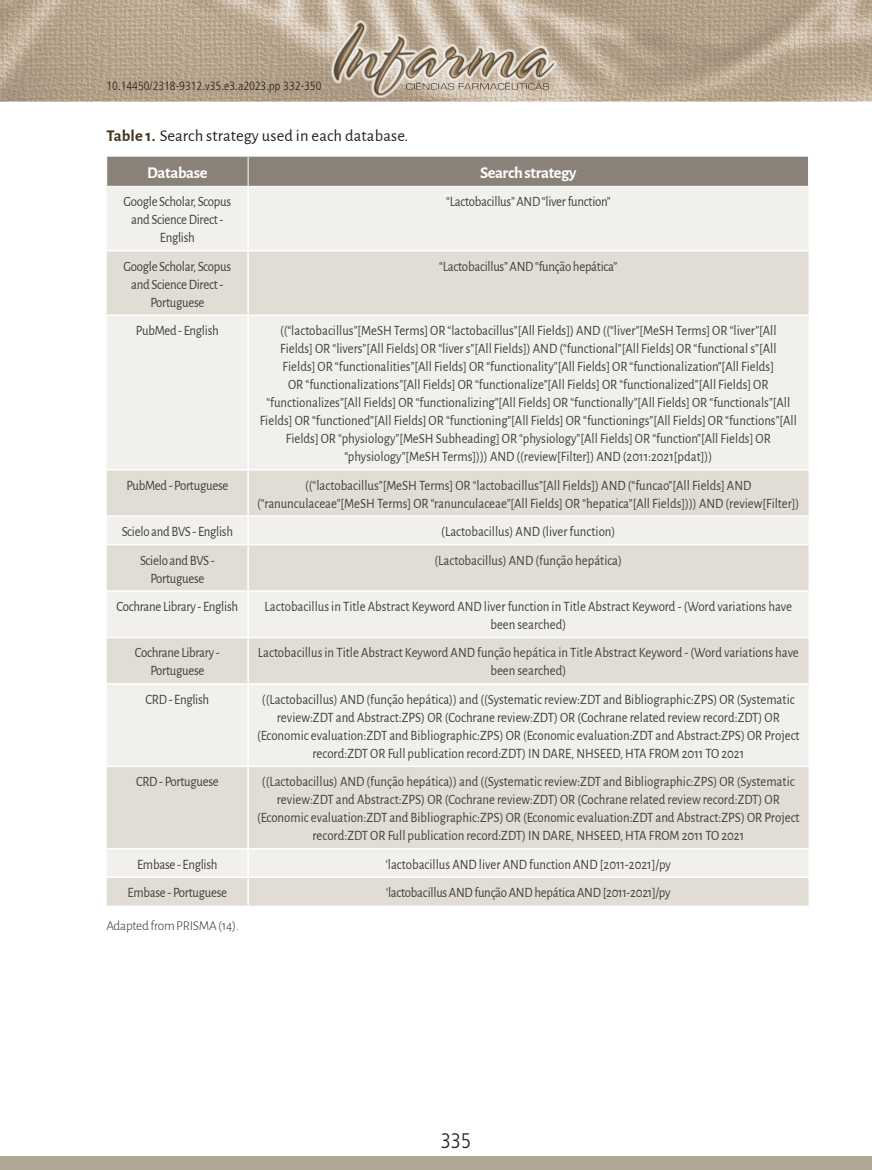
<style>
.page{position:relative;width:872px;height:1170px;background:#fff}
.page>*{position:absolute;margin:0;border:0;box-sizing:border-box;transform-origin:0 0}
.t1{font:300 condensed 21px "Frutiger LT Std";color:#231f20}
.t2{font:16.5px "Alegreya Sans";letter-spacing:.01em;color:#231f20}
.t3{font:700 16.5px "Alegreya Sans";letter-spacing:-.02em;color:#fff}
.t4{font:14.25px/18px "Alegreya Sans";color:#3e3e3f;text-align:center;scale:.9 1}
.t5{font:14.25px/18px "Alegreya Sans";letter-spacing:-.02em;color:#3e3e3f;text-align:center;scale:.9 1}
.t6{font:300 13.5px "Alegreya Sans";letter-spacing:-.02em;color:#312f30}
.t7{font:300 condensed 12px "Frutiger LT Std";color:#231f20}
.s1{font-weight:700;color:#44351f}
</style>
<div class="page">
<img style="left:0;top:0;width:872px;height:101px">
<div style="left:0;top:1155px;width:872px;height:14px;background:#afa695"></div>
<img style="left:332px;top:20px;width:224px;height:77px">
<div style="left:107px;top:157px;width:701px;height:29px;background:#8a8278"></div>
<div style="left:107px;top:187px;width:701px;height:63px;background:#f2f0ec"></div>
<svg style="left:107px;top:251px;width:701px;height:654px;background:#eae7e1"></svg>
<hr style="left:247px;top:187px;width:2px;height:63px;background:#fff">
<hr style="left:247px;top:251px;width:2px;height:63px;background:#fff">
<hr style="left:247px;top:316px;width:2px;height:153px;background:#fff">
<hr style="left:247px;top:470px;width:2px;height:45px;background:#fff">
<hr style="left:247px;top:517px;width:2px;height:27px;background:#fff">
<hr style="left:247px;top:545px;width:2px;height:45px;background:#fff">
<hr style="left:247px;top:591px;width:2px;height:45px;background:#fff">
<hr style="left:247px;top:638px;width:2px;height:45px;background:#fff">
<hr style="left:247px;top:684px;width:2px;height:81px;background:#fff">
<hr style="left:247px;top:767px;width:2px;height:81px;background:#fff">
<hr style="left:247px;top:849px;width:2px;height:27px;background:#fff">
<hr style="left:247px;top:877px;width:2px;height:28px;background:#fff">
<hr style="left:107px;top:314px;width:141px;height:2px;background:#fff">
<hr style="left:248px;top:314px;width:560px;height:2px;background:#fff">
<hr style="left:107px;top:469px;width:141px;height:1px;background:#fff">
<hr style="left:248px;top:469px;width:560px;height:1px;background:#fff">
<hr style="left:107px;top:515px;width:141px;height:2px;background:#fff">
<hr style="left:248px;top:515px;width:560px;height:2px;background:#fff">
<hr style="left:107px;top:544px;width:141px;height:1px;background:#fff">
<hr style="left:248px;top:544px;width:560px;height:1px;background:#fff">
<hr style="left:107px;top:590px;width:141px;height:1px;background:#fff">
<hr style="left:248px;top:590px;width:560px;height:1px;background:#fff">
<hr style="left:107px;top:636px;width:141px;height:2px;background:#fff">
<hr style="left:248px;top:636px;width:560px;height:2px;background:#fff">
<hr style="left:107px;top:683px;width:141px;height:1px;background:#fff">
<hr style="left:248px;top:683px;width:560px;height:1px;background:#fff">
<hr style="left:107px;top:765px;width:141px;height:2px;background:#fff">
<hr style="left:248px;top:765px;width:560px;height:2px;background:#fff">
<hr style="left:107px;top:848px;width:141px;height:1px;background:#fff">
<hr style="left:248px;top:848px;width:560px;height:1px;background:#fff">
<hr style="left:107px;top:876px;width:141px;height:1px;background:#fff">
<hr style="left:248px;top:876px;width:560px;height:1px;background:#fff">
<hr style="left:248px;top:156px;width:1px;height:30px;background:#fff">
<p class="t7" style="left:106px;top:79px;width:217px">10.14450/2318-9312.v35.e3.a2023.pp 332-350</p>
<p class="t2" style="left:106px;top:124px;width:303px"><span class="s1">Table 1.</span> Search strategy used in each database.</p>
<p class="t3" style="left:147px;top:160px;width:62px">Database</p>
<p class="t3" style="left:480px;top:160px;width:98px">Search strategy</p>
<p class="t5" style="left:123px;top:192px;width:121px">Google Scholar, Scopus and Science Direct -<br>English</p>
<p class="t5" style="left:446px;top:192px;width:184px">“Lactobacillus” AND “liver function”</p>
<p class="t5" style="left:123px;top:256px;width:121px">Google Scholar, Scopus and Science Direct -<br>Portuguese</p>
<p class="t5" style="left:439px;top:256px;width:199px">“Lactobacillus” AND “função hepática”</p>
<p class="t5" style="left:136px;top:321px;width:94px">PubMed - English</p>
<p class="t4" style="left:260px;top:321px;width:598px">((“lactobacillus”[MeSH Terms] OR “lactobacillus”[All Fields]) AND ((“liver”[MeSH Terms] OR “liver”[All<br>Fields] OR “livers”[All Fields] OR “liver s”[All Fields]) AND (“functional”[All Fields] OR “functional s”[All<br>Fields] OR “functionalities”[All Fields] OR “functionality”[All Fields] OR “functionalization”[All Fields]<br>OR “functionalizations”[All Fields] OR “functionalize”[All Fields] OR “functionalized”[All Fields] OR “functionalizes”[All Fields] OR “functionalizing”[All Fields] OR “functionally”[All Fields] OR “functionals”[All Fields] OR “functioned”[All Fields] OR “functioning”[All Fields] OR “functionings”[All Fields] OR “functions”[All Fields] OR “physiology”[MeSH Subheading] OR “physiology”[All Fields] OR “function”[All Fields] OR “physiology”[MeSH Terms]))) AND ((review[Filter]) AND (2011:2021[pdat]))</p>
<p class="t5" style="left:126px;top:475px;width:115px">PubMed - Portuguese</p>
<p class="t4" style="left:257px;top:475px;width:604px">((“lactobacillus”[MeSH Terms] OR “lactobacillus”[All Fields]) AND (“funcao”[All Fields] AND (“ranunculaceae”[MeSH Terms] OR “ranunculaceae”[All Fields] OR “hepatica”[All Fields]))) AND (review[Filter])</p>
<p class="t5" style="left:122px;top:521px;width:125px">Scielo and BVS - English</p>
<p class="t4" style="left:441px;top:521px;width:195px">(Lactobacillus) AND (liver function)</p>
<p class="t5" style="left:140px;top:550px;width:84px">Scielo and BVS -<br>Portuguese</p>
<p class="t4" style="left:434px;top:550px;width:210px">(Lactobacillus) AND (função hepática)</p>
<p class="t5" style="left:117px;top:596px;width:136px">Cochrane Library - English</p>
<p class="t4" style="left:264px;top:596px;width:587px">Lactobacillus in Title Abstract Keyword AND liver function in Title Abstract Keyword - (Word variations have been searched)</p>
<p class="t5" style="left:135px;top:643px;width:96px">Cochrane Library -<br>Portuguese</p>
<p class="t4" style="left:258px;top:643px;width:602px">Lactobacillus in Title Abstract Keyword AND função hepática in Title Abstract Keyword - (Word variations have been searched)</p>
<p class="t5" style="left:145px;top:689px;width:72px">CRD - English</p>
<p class="t4" style="left:257px;top:689px;width:604px">((Lactobacillus) AND (função hepática)) and ((Systematic review:ZDT and Bibliographic:ZPS) OR (Systematic review:ZDT and Abstract:ZPS) OR (Cochrane review:ZDT) OR (Cochrane related review record:ZDT) OR (Economic evaluation:ZDT and Bibliographic:ZPS) OR (Economic evaluation:ZDT and Abstract:ZPS) OR Project record:ZDT OR Full publication record:ZDT) IN DARE, NHSEED, HTA FROM 2011 TO 2021</p>
<p class="t5" style="left:136px;top:771px;width:94px">CRD - Portuguese</p>
<p class="t4" style="left:257px;top:771px;width:604px">((Lactobacillus) AND (função hepática)) and ((Systematic review:ZDT and Bibliographic:ZPS) OR (Systematic review:ZDT and Abstract:ZPS) OR (Cochrane review:ZDT) OR (Cochrane related review record:ZDT) OR (Economic evaluation:ZDT and Bibliographic:ZPS) OR (Economic evaluation:ZDT and Abstract:ZPS) OR Project record:ZDT OR Full publication record:ZDT) IN DARE, NHSEED, HTA FROM 2011 TO 2021</p>
<p class="t5" style="left:137px;top:854px;width:91px">Embase - English</p>
<p class="t4" style="left:386px;top:854px;width:318px">‘lactobacillus AND liver AND function AND [2011-2021]/py</p>
<p class="t5" style="left:128px;top:882px;width:112px">Embase - Portuguese</p>
<p class="t5" style="left:386px;top:882px;width:317px">‘lactobacillus AND função AND hepática AND [2011-2021]/py</p>
<p class="t6" style="left:106px;top:917px;width:134px">Adapted from PRISMA (14).</p>
<h1 class="t1" style="left:441px;top:1128px;width:32px">335</h1>
</div>
